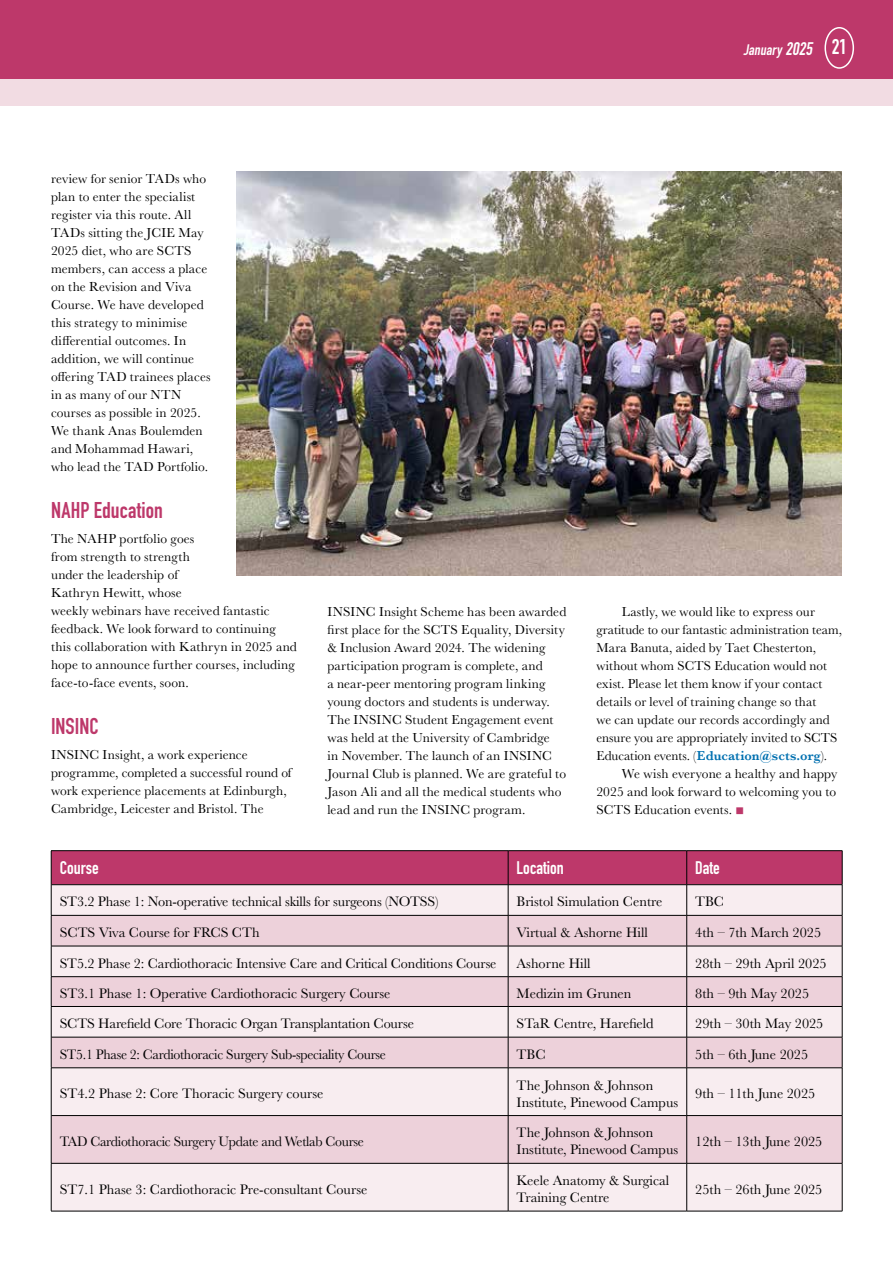
<style>
.page{position:relative;width:893px;height:1263px;background:#fff}
.page>*{position:absolute;margin:0;border:0;box-sizing:border-box;transform-origin:0 0}
.t1{font:700 22.5px "DIN Condensed";color:#bd386a}
.t2{font:700 18px "DIN Condensed";color:#fff}
.t3{font:italic 700 15px "DIN Condensed";color:#fff}
.t4{font:14.25px/17.1px "Baskerville";color:#000}
.t5{font:14.25px "Baskerville";letter-spacing:-.02em;color:#000}
.t6{font:13.5px/18px "Baskerville";letter-spacing:.01em;color:#000}
.s1{font-size:18px}
.s2{font-style:normal;font-size:21px}
.s3{font-weight:600;color:#0070b0}
.s4{color:#bd386a}
</style>
<div class="page">
<div style="left:0;top:0;width:893px;height:79px;background:#bd386a"></div>
<div style="left:0;top:79px;width:893px;height:26px;background:#f2dce3"></div>
<img style="left:237px;top:171px;width:605px;height:404px">
<div style="left:52px;top:851px;width:790px;height:33px;background:#bd386a"></div>
<div style="left:52px;top:885px;width:790px;height:326px;background:#f8edf0"></div>
<svg style="left:52px;top:916px;width:790px;height:247px;background:#efdbe1"></svg>
<hr style="left:51px;top:850px;width:457px;height:1px;background:#000">
<hr style="left:508px;top:850px;width:179px;height:1px;background:#000">
<hr style="left:687px;top:850px;width:155px;height:1px;background:#000">
<hr style="left:508px;top:884px;width:179px;height:1px;background:#000">
<hr style="left:687px;top:884px;width:155px;height:1px;background:#000">
<hr style="left:51px;top:915px;width:457px;height:1px;background:#000">
<hr style="left:508px;top:915px;width:179px;height:1px;background:#000">
<hr style="left:687px;top:915px;width:155px;height:1px;background:#000">
<hr style="left:51px;top:946px;width:457px;height:1px;background:#000">
<hr style="left:508px;top:946px;width:179px;height:1px;background:#000">
<hr style="left:687px;top:946px;width:155px;height:1px;background:#000">
<hr style="left:51px;top:976px;width:457px;height:1px;background:#000">
<hr style="left:508px;top:976px;width:179px;height:1px;background:#000">
<hr style="left:687px;top:976px;width:155px;height:1px;background:#000">
<hr style="left:51px;top:1006px;width:457px;height:1px;background:#000">
<hr style="left:508px;top:1006px;width:179px;height:1px;background:#000">
<hr style="left:687px;top:1006px;width:155px;height:1px;background:#000">
<hr style="left:508px;top:1037px;width:179px;height:1px;background:#000">
<hr style="left:687px;top:1037px;width:155px;height:1px;background:#000">
<hr style="left:51px;top:1067px;width:457px;height:1px;background:#000">
<hr style="left:508px;top:1067px;width:179px;height:1px;background:#000">
<hr style="left:687px;top:1067px;width:155px;height:1px;background:#000">
<hr style="left:508px;top:1115px;width:179px;height:1px;background:#000">
<hr style="left:687px;top:1115px;width:155px;height:1px;background:#000">
<hr style="left:51px;top:1163px;width:457px;height:1px;background:#000">
<hr style="left:508px;top:1163px;width:179px;height:1px;background:#000">
<hr style="left:687px;top:1163px;width:155px;height:1px;background:#000">
<hr style="left:51px;top:1211px;width:457px;height:1px;background:#000">
<hr style="left:508px;top:1211px;width:179px;height:1px;background:#000">
<hr style="left:687px;top:1211px;width:155px;height:1px;background:#000">
<hr style="left:508px;top:851px;width:1px;height:33px;background:#000">
<hr style="left:686px;top:851px;width:1px;height:33px;background:#000">
<hr style="left:842px;top:851px;width:1px;height:33px;background:#000">
<hr style="left:508px;top:885px;width:1px;height:30px;background:#000">
<hr style="left:686px;top:885px;width:1px;height:30px;background:#000">
<hr style="left:842px;top:885px;width:1px;height:30px;background:#000">
<hr style="left:508px;top:915px;width:1px;height:31px;background:#000">
<hr style="left:686px;top:915px;width:1px;height:31px;background:#000">
<hr style="left:842px;top:915px;width:1px;height:31px;background:#000">
<hr style="left:508px;top:946px;width:1px;height:30px;background:#000">
<hr style="left:686px;top:946px;width:1px;height:30px;background:#000">
<hr style="left:842px;top:946px;width:1px;height:30px;background:#000">
<svg style="left:508px;top:977px;width:1px;height:29px"></svg>
<svg style="left:686px;top:977px;width:1px;height:29px"></svg>
<svg style="left:842px;top:977px;width:1px;height:29px"></svg>
<hr style="left:508px;top:1007px;width:1px;height:30px;background:#000">
<hr style="left:686px;top:1007px;width:1px;height:30px;background:#000">
<hr style="left:842px;top:1007px;width:1px;height:30px;background:#000">
<hr style="left:508px;top:1037px;width:1px;height:30px;background:#000">
<hr style="left:686px;top:1037px;width:1px;height:30px;background:#000">
<hr style="left:842px;top:1037px;width:1px;height:30px;background:#000">
<hr style="left:508px;top:1068px;width:1px;height:47px;background:#000">
<hr style="left:686px;top:1068px;width:1px;height:47px;background:#000">
<hr style="left:842px;top:1068px;width:1px;height:47px;background:#000">
<hr style="left:508px;top:1116px;width:1px;height:47px;background:#000">
<hr style="left:686px;top:1116px;width:1px;height:47px;background:#000">
<hr style="left:842px;top:1116px;width:1px;height:47px;background:#000">
<hr style="left:508px;top:1163px;width:1px;height:48px;background:#000">
<hr style="left:686px;top:1163px;width:1px;height:48px;background:#000">
<hr style="left:842px;top:1163px;width:1px;height:48px;background:#000">
<hr style="left:51px;top:851px;width:1px;height:34px;background:#000">
<hr style="left:51px;top:885px;width:1px;height:30px;background:#000">
<hr style="left:51px;top:915px;width:1px;height:31px;background:#000">
<hr style="left:51px;top:946px;width:1px;height:30px;background:#000">
<svg style="left:51px;top:977px;width:1px;height:29px"></svg>
<hr style="left:51px;top:1007px;width:1px;height:30px;background:#000">
<hr style="left:51px;top:1037px;width:1px;height:30px;background:#000">
<hr style="left:51px;top:1068px;width:1px;height:47px;background:#000">
<hr style="left:51px;top:1115px;width:1px;height:48px;background:#000">
<hr style="left:51px;top:1163px;width:1px;height:48px;background:#000">
<hr style="left:51px;top:884px;width:457px;height:1px;background:#000">
<hr style="left:51px;top:1037px;width:457px;height:1px;background:#000">
<hr style="left:51px;top:1115px;width:457px;height:1px;background:#000">
<div style="left:824px;top:27px;width:30px;height:42px;border:2px solid #fff;border-radius:50%"></div>
<p class="t3" style="left:743px;top:40px;width:105px">January<span class="s1">2025</span> <span class="s2">2 1</span></p>
<p class="t6" style="left:51px;top:170px;width:161px">review for senior TADs who plan to enter the specialist register via this route. All<br>TADs sitting the JCIE May<br>2025 diet, who are SCTS members, can access a place on the Revision and Viva<br>Course. We have developed this strategy to minimise differential outcomes. In addition, we will continue offering TAD trainees places in as many of our NTN courses as possible in 2025.<br>We thank Anas Boulemden and Mohammad Hawari, who lead the TAD Portfolio.</p>
<h1 class="t1" style="left:51px;top:495px;width:113px">NAHP Education</h1>
<p class="t6" style="left:51px;top:530px;width:247px">The NAHP portfolio goes<br>from strength to strength<br>under the leadership of<br>Kathryn Hewitt, whose<br>weekly webinars have received fantastic feedback. We look forward to continuing this collaboration with Kathryn in 2025 and hope to announce further courses, including face-to-face events, soon.</p>
<h1 class="t1" style="left:51px;top:711px;width:49px">INSINC</h1>
<p class="t6" style="left:51px;top:746px;width:242px">INSINC Insight, a work experience programme, completed a successful round of work experience placements at Edinburgh, Cambridge, Leicester and Bristol. The</p>
<p class="t6" style="left:327px;top:603px;width:240px">INSINC Insight Scheme has been awarded first place for the SCTS Equality, Diversity &amp; Inclusion Award 2024. The widening participation program is complete, and<br>a near-peer mentoring program linking young doctors and students is underway.<br>The INSINC Student Engagement event was held at the University of Cambridge<br>in November. The launch of an INSINC Journal Club is planned. We are grateful to Jason Ali and all the medical students who lead and run the INSINC program.</p>
<p class="t6" style="left:596px;top:603px;width:247px;text-indent:26px">Lastly, we would like to express our gratitude to our fantastic administration team, Mara Banuta, aided by Taet Chesterton, without whom SCTS Education would not exist. Please let them know if your contact details or level of training change so that<br>we can update our records accordingly and ensure you are appropriately invited to SCTS Education events. (<span class="s3">Education@scts.org</span>).</p>
<p class="t6" style="left:596px;top:765px;width:243px;text-align:justify;text-indent:26px">We wish everyone a healthy and happy 2025 and look forward to welcoming you to SCTS Education events. <span class="s4">■</span></p>
<h2 class="t2" style="left:60px;top:856px;width:40px">Course</h2>
<h2 class="t2" style="left:517px;top:856px;width:49px">Location</h2>
<h2 class="t2" style="left:695px;top:856px;width:26px">Date</h2>
<p class="t4" style="left:60px;top:893px;width:380px">ST3.2 Phase 1: Non-operative technical skills for surgeons (NOTSS)</p>
<p class="t4" style="left:517px;top:893px;width:147px">Bristol Simulation Centre</p>
<p class="t4" style="left:695px;top:893px;width:30px">TBC</p>
<p class="t4" style="left:60px;top:924px;width:202px">SCTS Viva Course for FRCS CTh</p>
<p class="t4" style="left:517px;top:924px;width:133px">Virtual &amp; Ashorne Hill</p>
<p class="t4" style="left:695px;top:924px;width:127px">4th – 7th March 2025</p>
<p class="t4" style="left:60px;top:955px;width:438px">ST5.2 Phase 2: Cardiothoracic Intensive Care and Critical Conditions Course</p>
<p class="t4" style="left:517px;top:955px;width:75px">Ashorne Hill</p>
<p class="t4" style="left:695px;top:955px;width:133px">28th – 29th April 2025</p>
<p class="t4" style="left:60px;top:985px;width:332px">ST3.1 Phase 1: Operative Cardiothoracic Surgery Course</p>
<p class="t4" style="left:517px;top:985px;width:116px">Medizin im Grunen</p>
<p class="t4" style="left:695px;top:985px;width:115px">8th – 9th May 2025</p>
<p class="t4" style="left:60px;top:1015px;width:356px">SCTS Harefield Core Thoracic Organ Transplantation Course</p>
<p class="t4" style="left:517px;top:1015px;width:139px">STaR Centre, Harefield</p>
<p class="t4" style="left:695px;top:1015px;width:130px">29th – 30th May 2025</p>
<p class="t5" style="left:60px;top:1045px;width:328px">ST5.1 Phase 2: Cardiothoracic Surgery Sub-speciality Course</p>
<p class="t4" style="left:517px;top:1046px;width:30px">TBC</p>
<p class="t4" style="left:695px;top:1046px;width:114px">5th – 6th June 2025</p>
<p class="t4" style="left:60px;top:1085px;width:265px">ST4.2 Phase 2: Core Thoracic Surgery course</p>
<p class="t4" style="left:517px;top:1076px;width:163px">The Johnson &amp; Johnson<br>Institute, Pinewood Campus</p>
<p class="t4" style="left:695px;top:1085px;width:122px">9th – 11th June 2025</p>
<p class="t5" style="left:60px;top:1132px;width:306px">TAD Cardiothoracic Surgery Update and Wetlab Course</p>
<p class="t4" style="left:517px;top:1124px;width:163px">The Johnson &amp; Johnson<br>Institute, Pinewood Campus</p>
<p class="t4" style="left:695px;top:1133px;width:129px">12th – 13th June 2025</p>
<p class="t4" style="left:60px;top:1181px;width:309px">ST7.1 Phase 3: Cardiothoracic Pre-consultant Course</p>
<p class="t4" style="left:517px;top:1172px;width:154px">Keele Anatomy &amp; Surgical<br>Training Centre</p>
<p class="t4" style="left:695px;top:1181px;width:129px">25th – 26th June 2025</p>
</div>
